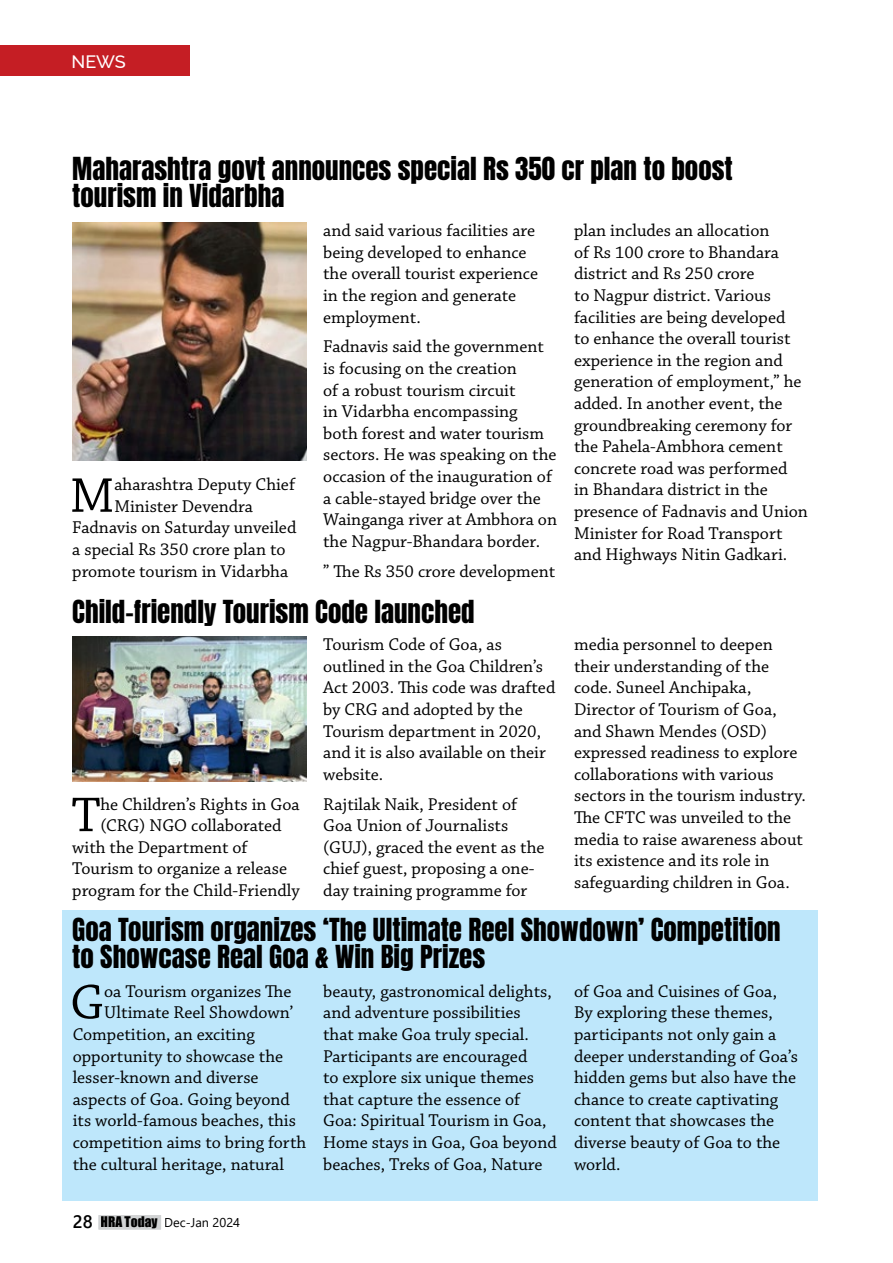
<style>
.page{position:relative;width:893px;height:1263px;background:#fff}
.page>*{position:absolute;margin:0;border:0;box-sizing:border-box;transform-origin:0 0}
.t1{font:51.3px "Chaparral Pro";color:#000}
.t2{font:27px/27px "Anton";color:#000}
.t3{font:18px/21.6px "Chaparral Pro";color:#000}
.t4{font:500 18px "Raleway";color:#fff}
.t5{font:12.75px "Segoe UI";color:#000}
.s1{font-weight:600;font-size:18px}
.s2{font-family:"Impact";font-size:13.5px}
</style>
<div class="page">
<svg style="left:99px;top:1215px;width:62px;height:14px"></svg>
<div style="left:101px;top:1216px;width:57px;height:12px;background:#d1d3d4"></div>
<div style="left:62px;top:910px;width:755px;height:290px;background:#bee7fb"></div>
<div style="left:0;top:45px;width:190px;height:30px;background:#c51e24"></div>
<img style="left:72px;top:223px;width:234px;height:237px">
<img style="left:72px;top:637px;width:234px;height:144px">
<p class="t4" style="left:72px;top:47px;width:56px">NEWS</p>
<h2 class="t2" style="left:72px;top:157px;width:662px">Maharashtra govt announces special Rs 350 cr plan to boost tourism in Vidarbha</h2>
<h1 class="t1" style="left:70px;top:467px;width:46px">M</h1>
<p class="t3" style="left:114px;top:474px;width:182px">aharashtra Deputy Chief</p>
<p class="t3" style="left:114px;top:496px;width:140px">Minister Devendra</p>
<p class="t3" style="left:72px;top:518px;width:226px">Fadnavis on Saturday unveiled</p>
<p class="t3" style="left:72px;top:539px;width:215px">a special Rs 350 crore plan to</p>
<p class="t3" style="left:72px;top:561px;width:217px">promote tourism in Vidarbha</p>
<p class="t3" style="left:323px;top:220px;width:216px">and said various facilities are being developed to enhance the overall tourist experience in the region and generate employment.</p>
<p class="t3" style="left:323px;top:337px;width:235px">Fadnavis said the government is focusing on the creation<br>of a robust tourism circuit<br>in Vidarbha encompassing<br>both forest and water tourism sectors. He was speaking on the occasion of the inauguration of a cable-stayed bridge over the<br>Wainganga river at Ambhora on the Nagpur-Bhandara border.</p>
<p class="t3" style="left:323px;top:561px;width:234px">” e Rs 350 crore development</p>
<h2 class="t2" style="left:72px;top:600px;width:404px">Child-friendly Tourism Code launched</h2>
<h1 class="t1" style="left:71px;top:786px;width:31px">T</h1>
<p class="t3" style="left:100px;top:794px;width:201px">he Children’s Rights in Goa</p>
<p class="t3" style="left:100px;top:815px;width:183px">(CRG) NGO collaborated</p>
<p class="t3" style="left:72px;top:837px;width:177px">with the Department of</p>
<p class="t3" style="left:72px;top:858px;width:216px">Tourism to organize a release</p>
<p class="t3" style="left:72px;top:880px;width:229px">program for the Child-Friendly</p>
<p class="t3" style="left:323px;top:634px;width:234px">Tourism Code of Goa, as outlined in the Goa Children’s<br>Act 2003. is code was drafted by CRG and adopted by the<br>Tourism department in 2020, and it is also available on their website.</p>
<p class="t3" style="left:323px;top:794px;width:223px">Rajtilak Naik, President of<br>Goa Union of Journalists (GUJ), graced the event as the chief guest, proposing a one&shy;day training programme for</p>
<p class="t3" style="left:574px;top:220px;width:235px">plan includes an allocation<br>of Rs 100 crore to Bhandara district and Rs 250 crore<br>to Nagpur district. Various facilities are being developed<br>to enhance the overall tourist experience in the region and generation of employment,” he added. In another event, the groundbreaking ceremony for the Pahela-Ambhora cement concrete road was performed<br>in Bhandara district in the presence of Fadnavis and Union<br>Minister for Road Transport and Highways Nitin Gadkari.</p>
<p class="t3" style="left:574px;top:634px;width:200px">media personnel to deepen</p>
<p class="t3" style="left:574px;top:656px;width:197px">their understanding of the</p>
<p class="t3" style="left:574px;top:677px;width:179px">code. Suneel Anchipaka,</p>
<p class="t3" style="left:574px;top:699px;width:204px">Director of Tourism of Goa,</p>
<p class="t3" style="left:574px;top:721px;width:194px">and Shawn Mendes (OSD)</p>
<p class="t3" style="left:574px;top:742px;width:225px">expressed readiness to explore</p>
<p class="t3" style="left:574px;top:764px;width:201px">collaborations with various</p>
<p class="t3" style="left:574px;top:785px;width:233px">sectors in the tourism industry.</p>
<p class="t3" style="left:592px;top:807px;width:200px">e CFTC was unveiled to the</p>
<p class="t3" style="left:574px;top:829px;width:230px">media to raise awareness about</p>
<p class="t3" style="left:574px;top:850px;width:197px">its existence and its role in</p>
<p class="t3" style="left:574px;top:872px;width:217px">safeguarding children in Goa.</p>
<h2 class="t2" style="left:72px;top:918px;width:710px">Goa Tourism organizes ‘The Ultimate Reel Showdown’ Competition to Showcase Real Goa &amp; Win Big Prizes</h2>
<h1 class="t1" style="left:70px;top:974px;width:36px">G</h1>
<p class="t3" style="left:104px;top:981px;width:189px">oa Tourism organizes e</p>
<p class="t3" style="left:104px;top:1002px;width:191px">Ultimate Reel Showdown’</p>
<p class="t3" style="left:73px;top:1024px;width:184px">Competition, an exciting</p>
<p class="t3" style="left:73px;top:1046px;width:212px">opportunity to showcase the</p>
<p class="t3" style="left:73px;top:1067px;width:187px">lesser-known and diverse</p>
<p class="t3" style="left:73px;top:1089px;width:219px">aspects of Goa. Going beyond</p>
<p class="t3" style="left:73px;top:1110px;width:225px">its world-famous beaches, this</p>
<p class="t3" style="left:73px;top:1132px;width:235px">competition aims to bring forth</p>
<p class="t3" style="left:73px;top:1154px;width:213px">the cultural heritage, natural</p>
<p class="t5" style="left:73px;top:1210px;width:169px"><span class="s1">28</span> <span class="s2">HRA Today</span> Dec-Jan 2024</p>
<p class="t3" style="left:323px;top:981px;width:235px">beauty, gastronomical delights, and adventure possibilities<br>that make Goa truly special.<br>Participants are encouraged<br>to explore six unique themes that capture the essence of<br>Goa: Spiritual Tourism in Goa,<br>Home stays in Goa, Goa beyond beaches, Treks of Goa, Nature</p>
<p class="t3" style="left:574px;top:981px;width:225px">of Goa and Cuisines of Goa,<br>By exploring these themes, participants not only gain a deeper understanding of Goa’s hidden gems but also have the chance to create captivating content that showcases the diverse beauty of Goa to the world.</p>
</div>
